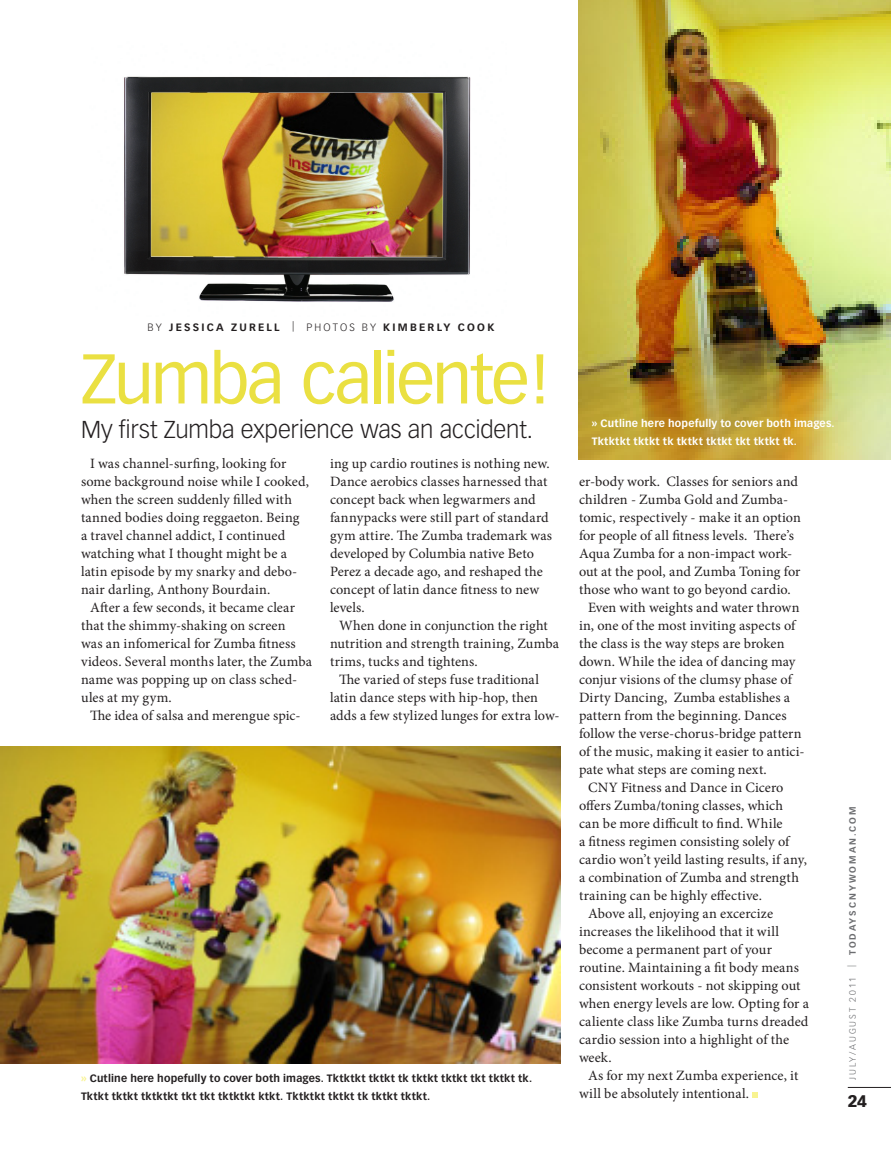
<style>
.page{position:relative;width:891px;height:1161px;background:#fff}
.page>*{position:absolute;margin:0;border:0;box-sizing:border-box;transform-origin:0 0}
.t1{font:69px "Vectora LH";letter-spacing:-.04em;color:#eae042}
.t2{font:300 24px "Vectora LH";letter-spacing:-.01em;color:#231f20}
.t3{font:900 16.5px "Vectora LH";color:#231f20}
.Body_Copy_with_Inden{font:14.25px/18px "Minion Pro";letter-spacing:.005em;color:#231f20}
.Photo_Caption{font:700 10.5px/18px "Vectora LH";letter-spacing:.02em;color:#231f20}
.Photo_Caption-2{font:700 10.5px/18px "Vectora LH";letter-spacing:.02em;color:#fff}
.By-Line{font:700 10.5px "Vectora LH";letter-spacing:.215em;color:#231f20}
.t4{font:700 9px "Vectora LH";letter-spacing:.215em;color:#6c6d70}
.s1{font-weight:300}
.s2{color:#f8f390}
</style>
<div class="page">
<hr style="left:848px;top:1087px;width:43px;height:1px;background:#231f20">
<img style="left:124px;top:76px;width:347px;height:226px">
<img style="left:151px;top:93px;width:292px;height:164px">
<img style="left:0;top:747px;width:561px;height:316px">
<img style="left:579px;top:0;width:312px;height:459px">
<svg style="left:752px;top:1092px;width:6px;height:6px"></svg>
<p class="By-Line" style="left:148px;top:321px;width:348px"><span class="s1">BY</span> JESSICA ZURELL <span class="s1">| PHOTOS BY</span> KIMBERLY COOK</p>
<p class="t1" style="left:81px;top:338px;width:471px">Zumba caliente!</p>
<p class="t2" style="left:81px;top:416px;width:454px">My first Zumba experience was an accident.</p>
<p class="Body_Copy_with_Inden" style="left:81px;top:455px;width:230px;text-indent:9px">I was channel-surfing, looking for some background noise while I cooked, when the screen suddenly filled with tanned bodies doing reggaeton. Being a travel channel addict, I continued watching what I thought might be a latin episode by my snarky and debo&shy;nair darling, Anthony Bourdain.</p>
<p class="Body_Copy_with_Inden" style="left:81px;top:599px;width:232px;text-indent:9px">After a few seconds, it became clear that the shimmy-shaking on screen<br>was an infomerical for Zumba fitness videos. Several months later, the Zumba name was popping up on class sched&shy;ules at my gym.</p>
<p class="Body_Copy_with_Inden" style="left:90px;top:707px;width:212px">The idea of salsa and merengue spic-</p>
<p class="Body_Copy_with_Inden" style="left:330px;top:455px;width:224px">ing up cardio routines is nothing new.<br>Dance aerobics classes harnessed that concept back when legwarmers and fannypacks were still part of standard gym attire. The Zumba trademark was developed by Columbia native Beto Perez a decade ago, and reshaped the concept of latin dance fitness to new levels.</p>
<p class="Body_Copy_with_Inden" style="left:330px;top:617px;width:231px;text-indent:9px">When done in conjunction the right nutrition and strength training, Zumba trims, tucks and tightens.</p>
<p class="Body_Copy_with_Inden" style="left:330px;top:671px;width:231px;text-indent:9px">The varied of steps fuse traditional latin dance steps with hip-hop, then adds a few stylized lunges for extra low-</p>
<p class="Photo_Caption" style="left:81px;top:1070px;width:453px"><span class="s2">»</span> Cutline here hopefully to cover both images. Tktktkt tktkt tk tktkt tktkt tkt tktkt tk.<br>Tktkt tktkt tktktkt tkt tkt tktktkt ktkt. Tktktkt tktkt tk tktkt tktkt.</p>
<p class="Photo_Caption-2" style="left:592px;top:414px;width:244px">» Cutline here hopefully to cover both images.<br>Tktktkt tktkt tk tktkt tktkt tkt tktkt tk.</p>
<p class="Body_Copy_with_Inden" style="left:579px;top:473px;width:223px">er-body work. Classes for seniors and children - Zumba Gold and Zumba&shy;tomic, respectively - make it an option for people of all fitness levels. There’s Aqua Zumba for a non-impact work&shy;out at the pool, and Zumba Toning for those who want to go beyond cardio.</p>
<p class="Body_Copy_with_Inden" style="left:579px;top:599px;width:227px;text-indent:9px">Even with weights and water thrown in, one of the most inviting aspects of the class is the way steps are broken down. While the idea of dancing may conjur visions of the clumsy phase of Dirty Dancing, Zumba establishes a pattern from the beginning. Dances follow the verse-chorus-bridge pattern of the music, making it easier to antici&shy;pate what steps are coming next.</p>
<p class="Body_Copy_with_Inden" style="left:579px;top:779px;width:229px;text-indent:9px">CNY Fitness and Dance in Cicero offers Zumba/toning classes, which can be more difficult to find. While<br>a fitness regimen consisting solely of cardio won’t yeild lasting results, if any, a combination of Zumba and strength training can be highly effective.</p>
<p class="Body_Copy_with_Inden" style="left:579px;top:905px;width:232px;text-indent:9px">Above all, enjoying an excercize increases the likelihood that it will become a permanent part of your routine. Maintaining a fit body means consistent workouts - not skipping out when energy levels are low. Opting for a caliente class like Zumba turns dreaded cardio session into a highlight of the week.</p>
<p class="Body_Copy_with_Inden" style="left:579px;top:1067px;width:221px;text-indent:9px">As for my next Zumba experience, it will be absolutely intentional.</p>
<p class="t4" style="left:847px;top:1080px;width:275px;rotate:-90deg"><span class="s1">JULY/AUGUST 2011 </span><sup>|</sup> TODAYSCNYWOMAN.COM</p>
<p class="t3" style="left:848px;top:1091px;width:21px">24</p>
</div>
